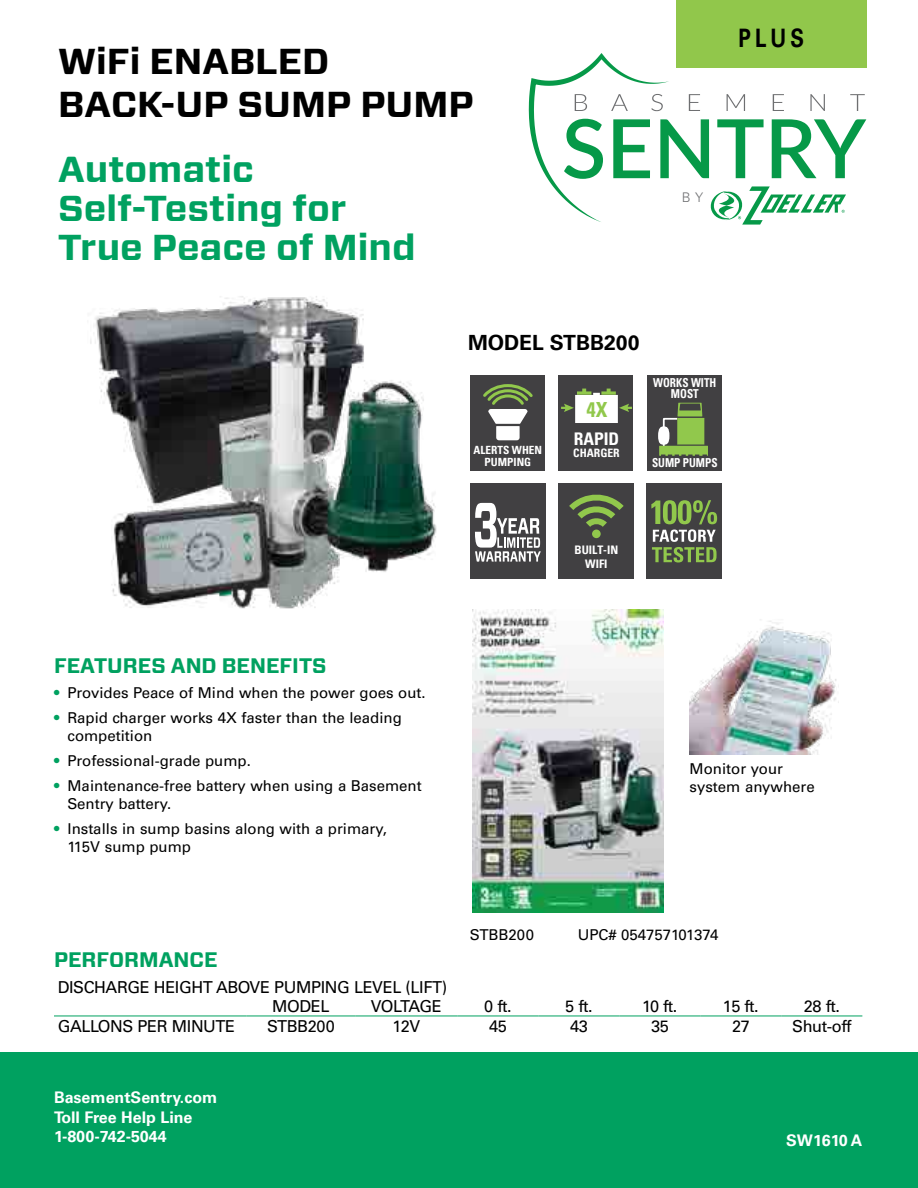
<style>
.page{position:relative;width:918px;height:1188px;background:#fff}
.page>*{position:absolute;margin:0;border:0;box-sizing:border-box;transform-origin:0 0}
.t1{font:700 36px/39px "Forza";color:#00a160;scale:1.04 1}
.t2{font:700 36px/43.2px "Forza";color:#000;scale:1.04 1}
.t3{font:700 25.5px "Univers LT Pro 65";color:#000;scale:.8 1}
.t4{font:700 21px "Forza";color:#00a160}
.t5{font:700 21px "Univers LT Pro 65";color:#000}
.t6{font:700 condensed 20.85px "Univers LT Pro";color:#91c84c}
.t7{font:700 condensed 17.4px "Univers LT Pro";color:#fff}
.t8{font:16.5px/19.5px "Univers LT Pro 55 Roman";letter-spacing:-.025em;color:#000}
.t9{font:16.5px "Univers LT Pro 55 Roman";letter-spacing:-.055em;color:#000}
.t10{font:700 16.05px/19.2px "Univers LT Pro 65";color:#fff}
.t11{font:15px/18.1px "Univers LT Pro 55 Roman";color:#000}
.t12{font:300 13.35px "Univers LT Pro 45";color:#6e6f71}
.t13{font:700 condensed 12.45px/10.9px "Univers LT Pro";color:#fff;text-align:center;scale:.9 1}
.t14{font:700 condensed 11.85px/14.1px "Univers LT Pro";color:#fff;text-align:center}
.t15{font:700 condensed 11.7px "Univers LT Pro";color:#fff}
.t16{font:700 condensed 11.25px/12.1px "Univers LT Pro";color:#fff;text-align:center}
.s1{color:#00a160}
</style>
<div class="page">
<div style="left:0;top:1052px;width:918px;height:136px;background:#00a160"></div>
<svg style="left:529px;top:53px;width:337px;height:172px"></svg>
<img style="left:90px;top:296px;width:347px;height:313px">
<hr style="left:54px;top:1016px;width:193px;height:1px;background:#00a160">
<hr style="left:247px;top:1016px;width:108px;height:1px;background:#00a160">
<hr style="left:355px;top:1016px;width:102px;height:1px;background:#00a160">
<hr style="left:457px;top:1016px;width:81px;height:1px;background:#00a160">
<hr style="left:538px;top:1016px;width:81px;height:1px;background:#00a160">
<hr style="left:619px;top:1016px;width:81px;height:1px;background:#00a160">
<hr style="left:700px;top:1016px;width:81px;height:1px;background:#00a160">
<hr style="left:781px;top:1016px;width:81px;height:1px;background:#00a160">
<div style="left:470px;top:375px;width:75px;height:96px;background:#414042"></div>
<svg style="left:483px;top:384px;width:50px;height:56px"></svg>
<hr style="left:475px;top:424px;width:66px;height:2px;background:#414042">
<div style="left:470px;top:483px;width:76px;height:96px;background:#414042"></div>
<svg style="left:475px;top:503px;width:66px;height:59px"></svg>
<div style="left:559px;top:483px;width:75px;height:96px;background:#414042"></div>
<svg style="left:569px;top:494px;width:55px;height:44px"></svg>
<img style="left:473px;top:609px;width:191px;height:303px">
<div style="left:559px;top:375px;width:74px;height:96px;background:#414042"></div>
<svg style="left:561px;top:389px;width:71px;height:34px"></svg>
<div style="left:647px;top:483px;width:75px;height:96px;background:#414042"></div>
<svg style="left:651px;top:500px;width:66px;height:63px"></svg>
<div style="left:647px;top:375px;width:75px;height:96px;background:#414042"></div>
<svg style="left:659px;top:403px;width:49px;height:53px"></svg>
<div style="left:677px;top:418px;width:28px;height:27px;background:#91c84c"></div>
<div style="left:676px;top:0;width:190px;height:67px;background:#91c74b"></div>
<img style="left:690px;top:619px;width:149px;height:136px">
<h1 class="t2" style="left:58px;top:40px;width:401px">WiFi ENABLED<br>BACK-UP SUMP PUMP</h1>
<h1 class="t1" style="left:58px;top:150px;width:345px">Automatic<br>Self-Testing for<br>True Peace of Mind</h1>
<h2 class="t3" style="left:739px;top:20px;width:83px">PLUS</h2>
<p class="t12" style="left:682px;top:188px;width:23px">B Y</p>
<h3 class="t5" style="left:468px;top:328px;width:173px">MODEL STBB200</h3>
<p class="t16" style="left:474px;top:444px;width:70px">ALERTS WHEN<br>PUMPING</p>
<h3 class="t6" style="left:586px;top:397px;width:22px">4X</h3>
<p class="t7" style="left:574px;top:428px;width:47px">RAPID</p>
<p class="t15" style="left:573px;top:446px;width:48px">CHARGER</p>
<p class="t13" style="left:653px;top:377px;width:72px">WORKS WITH<br>MOST</p>
<p class="t13" style="left:652px;top:457px;width:74px">SUMP PUMPS</p>
<p class="t14" style="left:574px;top:543px;width:45px">BUILT-IN<br>WIFI</p>
<h3 class="t4" style="left:54px;top:652px;width:274px">FEATURES AND BENEFITS</h3>
<p class="t11" style="left:54px;top:683px;width:373px"><span class="s1">•</span> Provides Peace of Mind when the power goes out.</p>
<p class="t11" style="left:68px;top:708px;width:336px;text-indent:-14px"><span class="s1">•</span> Rapid charger works 4X faster than the leading competition</p>
<p class="t11" style="left:54px;top:751px;width:198px"><span class="s1">•</span> Professional-grade pump.</p>
<p class="t11" style="left:68px;top:776px;width:356px;text-indent:-14px"><span class="s1">•</span> Maintenance-free battery when using a Basement<br>Sentry battery.</p>
<p class="t11" style="left:68px;top:819px;width:321px;text-indent:-14px"><span class="s1">•</span> Installs in sump basins along with a primary,<br>115V sump pump</p>
<p class="t11" style="left:690px;top:759px;width:127px">Monitor your system anywhere</p>
<p class="t11" style="left:470px;top:924px;width:66px">STBB200</p>
<p class="t11" style="left:578px;top:924px;width:142px">UPC# 054757101374</p>
<h3 class="t4" style="left:54px;top:946px;width:165px">PERFORMANCE</h3>
<p class="t8" style="left:272px;top:976px;width:176px;text-indent:-214px">DISCHARGE HEIGHT ABOVE PUMPING LEVEL (LIFT)<br>MODEL</p>
<p class="t9" style="left:371px;top:995px;width:72px">VOLTAGE</p>
<p class="t8" style="left:484px;top:996px;width:29px">0 ft.</p>
<p class="t8" style="left:565px;top:996px;width:29px">5 ft.</p>
<p class="t8" style="left:642px;top:996px;width:37px">10 ft.</p>
<p class="t8" style="left:723px;top:996px;width:37px">15 ft.</p>
<p class="t8" style="left:804px;top:996px;width:38px">28 ft.</p>
<p class="t8" style="left:58px;top:1015px;width:179px">GALLONS PER MINUTE</p>
<p class="t8" style="left:267px;top:1015px;width:69px">STBB200</p>
<p class="t8" style="left:392px;top:1015px;width:29px">12V</p>
<p class="t8" style="left:489px;top:1015px;width:19px">45</p>
<p class="t8" style="left:570px;top:1015px;width:19px">43</p>
<p class="t8" style="left:651px;top:1015px;width:19px">35</p>
<p class="t8" style="left:732px;top:1015px;width:19px">27</p>
<p class="t8" style="left:792px;top:1015px;width:61px">Shut-off</p>
<p class="t10" style="left:54px;top:1087px;width:165px">BasementSentry.com<br>Toll Free Help Line<br>1-800-742-5044</p>
<p class="t10" style="left:786px;top:1130px;width:78px">SW1610 A</p>
</div>
